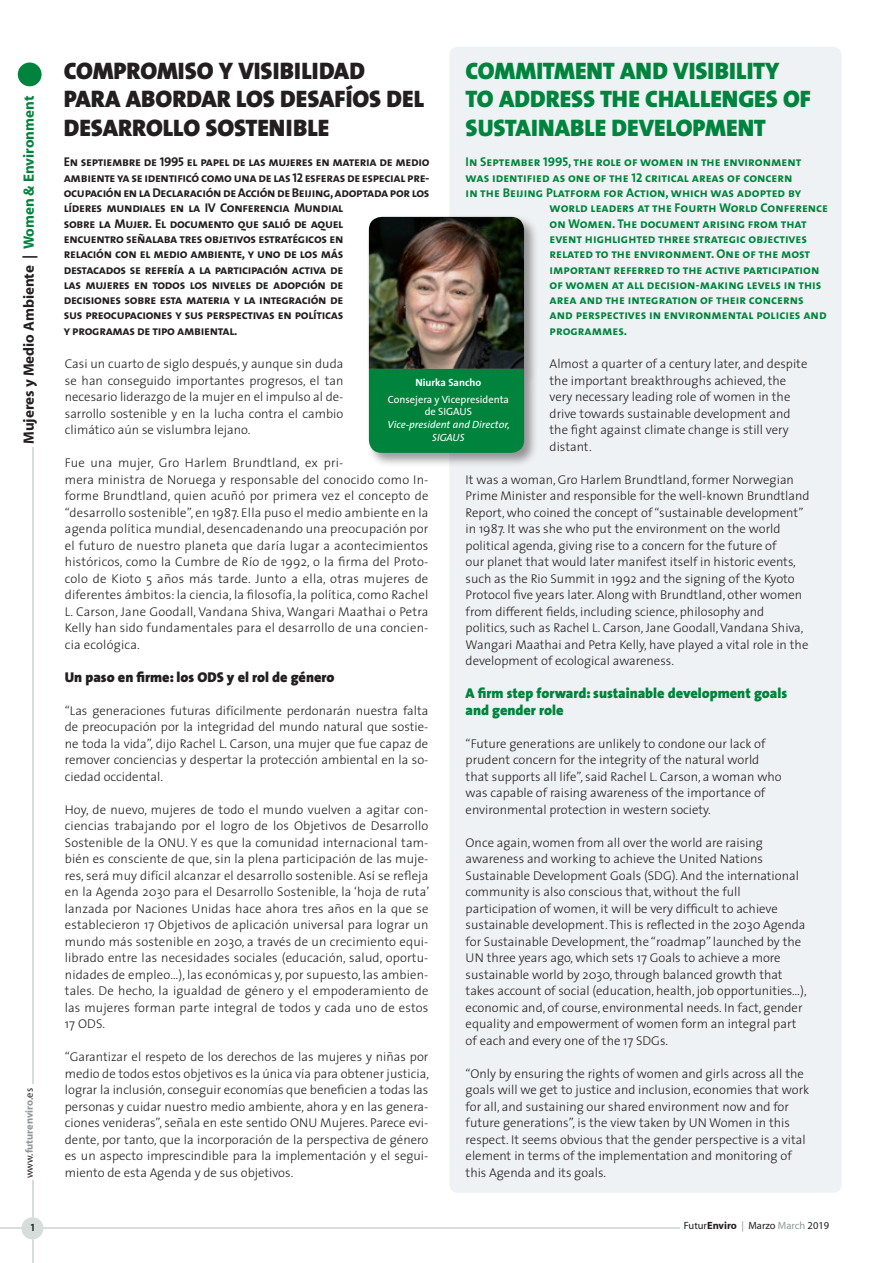
<style>
.page{position:relative;width:893px;height:1263px;background:#fff}
.page>*{position:absolute;margin:0;border:0;box-sizing:border-box;transform-origin:0 0}
.Titular_Grande{font:24px/28.5px "The Sans Black Caps";color:#00843d}
.Titular_Grande-2{font:24px/28.5px "The Sans Black Caps";color:#231f20}
.t1{font:700 15px "Myriad";color:#231f20}
.Ladillo_Texto{font:900 14.25px/16.5px "The Sans";color:#00843d}
.Ladillo_Texto_-_espñ{font:900 14.25px "The Sans";color:#231f20}
.Texto{font:300 12.75px/16.5px "The Sans";letter-spacing:.015em;color:#231f20;text-align:justify}
.Texto_ingles{font:300 12.75px/16.5px "The Sans";color:#231f20}
.Titular_Grande-3{font:12.75px/15.3px "The Sans Bold Caps";letter-spacing:-.025em;color:#231f20}
.Titular_Grande-4{font:12.75px "The Sans Bold Caps";color:#00843d}
.t2{font:10.5px/12.6px "The Sans";color:#fff;text-align:center}
.t3{font:10.5px "Myriad";color:#231f20}
.t4{font:700 10.5px "Myriad";color:#939598}
.t5{font:700 10.5px "The Sans";color:#fff}
.t6{font:10.5px "The Sans Bold Caps";color:#231f20}
.s1{color:#00843d}
.s2{font-weight:400;color:#231f20}
.s3{font-style:italic}
.s4{font-weight:700}
.s5{color:#8b9b92}
</style>
<div class="page">
<div style="left:18px;top:63px;width:24px;height:23px;background:#00843d;border-radius:50%"></div>
<hr style="left:32px;top:447px;width:1px;height:637px;background:#d7ddda">
<hr style="left:0;top:1228px;width:680px;height:1px;background:#d7ddda">
<hr style="left:32px;top:1180px;width:1px;height:83px;background:#d7ddda">
<div style="left:21px;top:1217px;width:22px;height:22px;background:#d7ddda;border-radius:50%"></div>
<div style="left:449px;top:47px;width:393px;height:1146px;background:#eff2f4;border-radius:9px"></div>
<div style="left:366px;top:214px;width:173px;height:169px;background:#231f20;opacity:.45"></div>
<div style="left:366px;top:366px;width:173px;height:101px;background:#231f20;opacity:.45"></div>
<img style="left:369px;top:217px;width:155px;height:236px">
<p class="t1" style="left:21px;top:444px;width:350px;rotate:-90deg">Mujeres y Medio Ambiente | <span class="s1">Women &amp; Environment</span></p>
<p class="t4" style="left:24px;top:1178px;width:92px;rotate:-90deg"><span class="s2">www.</span>futurenviro<span class="s2">.es</span></p>
<p class="t6" style="left:31px;top:1219px;width:5px">1</p>
<p class="Titular_Grande-2" style="left:64px;top:56px;width:362px">COMPROMISO Y VISIBILIDAD<br>PARA ABORDAR LOS DESAFÍOS DEL<br>DESARROLLO SOSTENIBLE</p>
<p class="Titular_Grande-3" style="left:64px;top:154px;width:367px">En septiembre de 1995 el papel de las mujeres en materia de medio ambiente ya se identificó como una de las 12 esferas de especial pre&shy;ocupación en la Declaración de Acción de Beijing, adoptada por los líderes mundiales en la IV Conferencia Mundial<br>sobre la Mujer. El documento que salió de aquel<br>encuentro señalaba tres objetivos estratégicos en<br>relación con el medio ambiente, y uno de los más<br>destacados se refería a la participación activa de<br>las mujeres en todos los niveles de adopción de<br>decisiones sobre esta materia y la integración de<br>sus preocupaciones y sus perspectivas en políticas<br>y programas de tipo ambiental.</p>
<p class="Titular_Grande" style="left:466px;top:56px;width:347px">COMMITMENT AND VISIBILITY<br>TO ADDRESS THE CHALLENGES OF<br>SUSTAINABLE DEVELOPMENT</p>
<p class="Titular_Grande-4" style="left:466px;top:151px;width:337px">In September 1995, the role of women in the environment</p>
<p class="Titular_Grande-4" style="left:466px;top:167px;width:328px">was identified as one of the 12 critical areas of concern</p>
<p class="Titular_Grande-4" style="left:466px;top:182px;width:337px">in the Beijing Platform for Action, which was adopted by</p>
<p class="Titular_Grande-4" style="left:550px;top:197px;width:280px">world leaders at the Fourth World Conference</p>
<p class="Titular_Grande-4" style="left:550px;top:213px;width:259px">on Women. The document arising from that</p>
<p class="Titular_Grande-4" style="left:550px;top:228px;width:259px">event highlighted three strategic objectives</p>
<p class="Titular_Grande-4" style="left:550px;top:243px;width:262px">related to the environment. One of the most</p>
<p class="Titular_Grande-4" style="left:550px;top:259px;width:271px">important referred to the active participation</p>
<p class="Titular_Grande-4" style="left:550px;top:274px;width:273px">of women at all decision-making levels in this</p>
<p class="Titular_Grande-4" style="left:550px;top:289px;width:256px">area and the integration of their concerns</p>
<p class="Titular_Grande-4" style="left:550px;top:304px;width:279px">and perspectives in environmental policies and</p>
<p class="Titular_Grande-4" style="left:550px;top:320px;width:79px">programmes.</p>
<p class="Texto_ingles" style="left:550px;top:355px;width:259px">Almost a quarter of a century later, and despite the important breakthroughs achieved, the very necessary leading role of women in the drive towards sustainable development and the fight against climate change is still very distant.</p>
<p class="Texto_ingles" style="left:466px;top:471px;width:345px">It was a woman, Gro Harlem Brundtland, former Norwegian Prime Minister and responsible for the well-known Brundtland Report, who coined the concept of “sustainable development” in 1987. It was she who put the environment on the world political agenda, giving rise to a concern for the future of<br>our planet that would later manifest itself in historic events, such as the Rio Summit in 1992 and the signing of the Kyoto Protocol five years later. Along with Brundtland, other women from different fields, including science, philosophy and<br>politics, such as Rachel L. Carson, Jane Goodall, Vandana Shiva, Wangari Maathai and Petra Kelly, have played a vital role in the development of ecological awareness.</p>
<p class="Ladillo_Texto" style="left:466px;top:685px;width:323px">A firm step forward: sustainable development goals and gender role</p>
<p class="Texto_ingles" style="left:466px;top:735px;width:318px">“Future generations are unlikely to condone our lack of prudent concern for the integrity of the natural world that supports all life”, said Rachel L. Carson, a woman who was capable of raising awareness of the importance of environmental protection in western society.</p>
<p class="Texto_ingles" style="left:466px;top:834px;width:343px">Once again, women from all over the world are raising awareness and working to achieve the United Nations Sustainable Development Goals (SDG). And the international community is also conscious that, without the full participation of women, it will be very difficult to achieve sustainable development. This is reflected in the 2030 Agenda for Sustainable Development, the “roadmap” launched by the UN three years ago, which sets 17 Goals to achieve a more sustainable world by 2030, through balanced growth that takes account of social (education, health, job opportunities…), economic and, of course, environmental needs. In fact, gender equality and empowerment of women form an integral part of each and every one of the 17 SDGs.</p>
<p class="Texto_ingles" style="left:466px;top:1065px;width:345px">“Only by ensuring the rights of women and girls across all the goals will we get to justice and inclusion, economies that work for all, and sustaining our shared environment now and for future generations”, is the view taken by UN Women in this respect. It seems obvious that the gender perspective is a vital element in terms of the implementation and monitoring of this Agenda and its goals.</p>
<p class="Texto" style="left:65px;top:355px;width:280px">Casi un cuarto de siglo después, y aunque sin duda se han conseguido importantes progresos, el tan necesario liderazgo de la mujer en el impulso al de&shy;sarrollo sostenible y en la lucha contra el cambio climático aún se vislumbra lejano.</p>
<p class="Texto" style="left:65px;top:454px;width:365px;text-align:left">Fue una mujer, Gro Harlem Brundtland, ex pri-<br>mera ministra de Noruega y responsable del conocido como In&shy;forme Brundtland, quien acuñó por primera vez el concepto de “desarrollo sostenible”, en 1987. Ella puso el medio ambiente en la agenda política mundial, desencadenando una preocupación por el futuro de nuestro planeta que daría lugar a acontecimientos históricos, como la Cumbre de Río de 1992, o la firma del Proto&shy;colo de Kioto 5 años más tarde. Junto a ella, otras mujeres de diferentes ámbitos: la ciencia, la filosofía, la política, como Rachel L. Carson, Jane Goodall, Vandana Shiva, Wangari Maathai o Petra Kelly han sido fundamentales para el desarrollo de una concien&shy;cia ecológica.</p>
<p class="Ladillo_Texto_-_espñ" style="left:65px;top:665px;width:271px">Un paso en firme: los ODS y el rol de género</p>
<p class="Texto" style="left:65px;top:702px;width:365px">“Las generaciones futuras difícilmente perdonarán nuestra falta de preocupación por la integridad del mundo natural que sostie&shy;ne toda la vida”, dijo Rachel L. Carson, una mujer que fue capaz de remover conciencias y despertar la protección ambiental en la so&shy;ciedad occidental.</p>
<p class="Texto" style="left:65px;top:801px;width:366px">Hoy, de nuevo, mujeres de todo el mundo vuelven a agitar con&shy;ciencias trabajando por el logro de los Objetivos de Desarrollo Sostenible de la ONU. Y es que la comunidad internacional tam&shy;bién es consciente de que, sin la plena participación de las muje&shy;res, será muy difícil alcanzar el desarrollo sostenible. Así se refleja en la Agenda 2030 para el Desarrollo Sostenible, la ‘hoja de ruta’ lanzada por Naciones Unidas hace ahora tres años en la que se establecieron 17 Objetivos de aplicación universal para lograr un mundo más sostenible en 2030, a través de un crecimiento equi&shy;librado entre las necesidades sociales (educación, salud, oportu&shy;nidades de empleo…), las económicas y, por supuesto, las ambien&shy;tales. De hecho, la igualdad de género y el empoderamiento de las mujeres forman parte integral de todos y cada uno de estos 17 ODS.</p>
<p class="Texto" style="left:65px;top:1048px;width:366px">“Garantizar el respeto de los derechos de las mujeres y niñas por medio de todos estos objetivos es la única vía para obtener justicia, lograr la inclusión, conseguir economías que beneficien a todas las personas y cuidar nuestro medio ambiente, ahora y en las genera&shy;ciones venideras”, señala en este sentido ONU Mujeres. Parece evi&shy;dente, por tanto, que la incorporación de la perspectiva de género es un aspecto imprescindible para la implementación y el segui&shy;miento de esta Agenda y de sus objetivos.</p>
<p class="t5" style="left:415px;top:373px;width:67px">Niurka Sancho</p>
<p class="t2" style="left:387px;top:393px;width:124px">Consejera y Vicepresidenta de SIGAUS<br><span class="s3">Vice-president and Director,<br>SIGAUS</span></p>
<p class="t3" style="left:684px;top:1220px;width:147px">Futur<span class="s4">Enviro</span> <span class="s5">|</span> Marzo <span class="s5">March</span> 2019</p>
</div>
